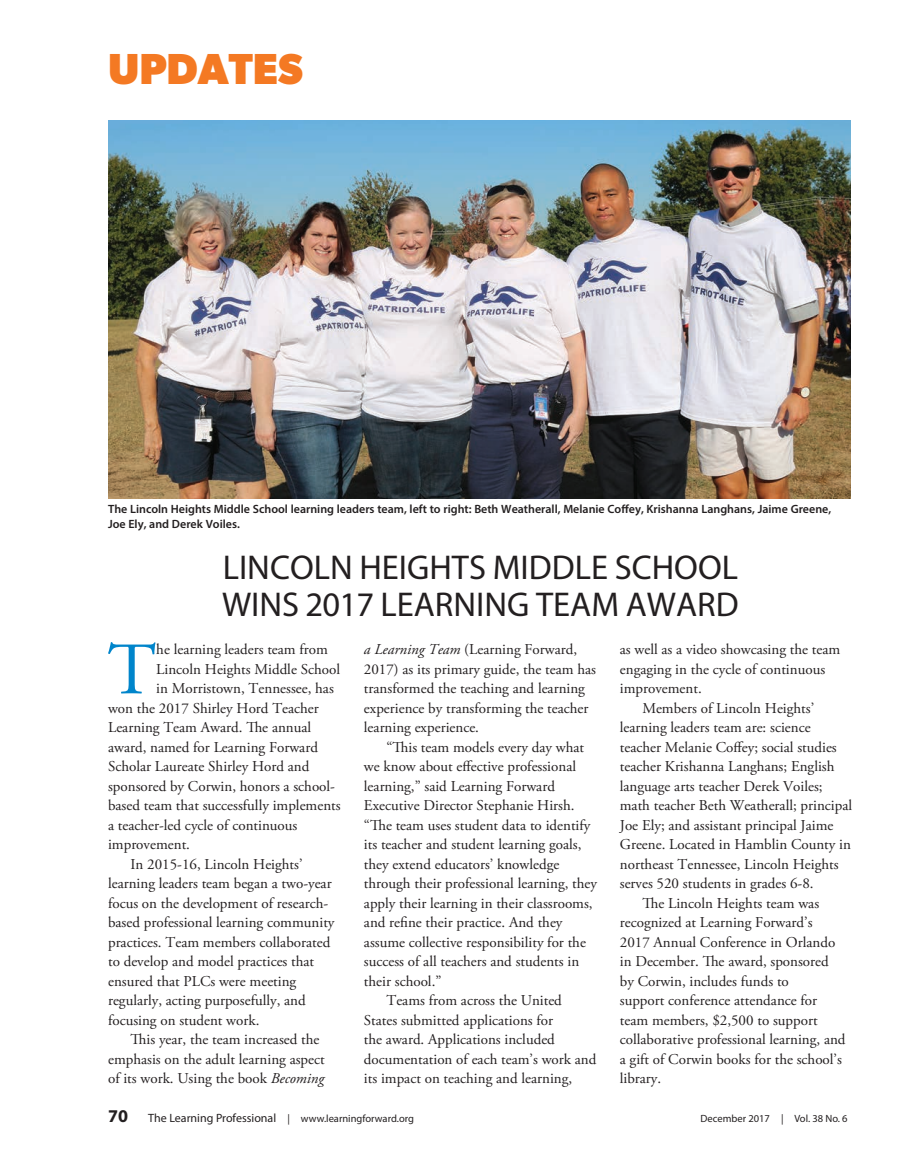
<style>
.page{position:relative;width:905px;height:1175px;background:#fff}
.page>*{position:absolute;margin:0;border:0;box-sizing:border-box;transform-origin:0 0}
.body{font:73.8px "Adobe Garamond Pro";color:#0085cb}
.t1{font:700 43.5px "Gibson";color:#f47923}
.body-2{font:34.5px "Myriad Pro";color:#231f20}
.t2{font:700 18px "Myriad Pro";color:#231f20}
.body-3{font:15px/19.5px "Adobe Garamond Pro";color:#231f20}
.box{font:600 12px/15px "Myriad Pro";color:#231f20}
.t3{font:10.5px "Myriad Pro";color:#231f20}
.s1{font-style:italic}
.s2{font-size:12px}
</style>
<div class="page">
<img style="left:108px;top:120px;width:742px;height:378px">
<p class="t1" style="left:108px;top:43px;width:196px">UPDATES</p>
<p class="box" style="left:108px;top:501px;width:724px">The Lincoln Heights Middle School learning leaders team, left to right: Beth Weatherall, Melanie Coffey, Krishanna Langhans, Jaime Greene,<br>Joe Ely, and Derek Voiles.</p>
<p class="body-2" style="left:223px;top:546px;width:517px">LINCOLN HEIGHTS MIDDLE SCHOOL</p>
<p class="body-2" style="left:222px;top:583px;width:518px">WINS 2017 LEARNING TEAM AWARD</p>
<p class="body" style="left:107px;top:625px;width:50px">T</p>
<p class="body-3" style="left:156px;top:640px;width:173px">he learning leaders team from</p>
<p class="body-3" style="left:156px;top:660px;width:185px">Lincoln Heights Middle School</p>
<p class="body-3" style="left:156px;top:679px;width:179px">in Morristown, Tennessee, has</p>
<p class="body-3" style="left:108px;top:699px;width:212px">won the 2017 Shirley Hord Teacher</p>
<p class="body-3" style="left:108px;top:718px;width:205px">Learning Team Award. The annual</p>
<p class="body-3" style="left:108px;top:738px;width:211px">award, named for Learning Forward</p>
<p class="body-3" style="left:108px;top:757px;width:203px">Scholar Laureate Shirley Hord and</p>
<p class="body-3" style="left:108px;top:777px;width:228px">sponsored by Corwin, honors a school-</p>
<p class="body-3" style="left:108px;top:796px;width:234px">based team that successfully implements</p>
<p class="body-3" style="left:108px;top:816px;width:191px">a teacher-led cycle of continuous</p>
<p class="body-3" style="left:108px;top:835px;width:83px">improvement.</p>
<p class="body-3" style="left:108px;top:855px;width:228px;text-indent:22px">In 2015-16, Lincoln Heights’ learning leaders team began a two-year focus on the development of research&shy;based professional learning community practices. Team members collaborated to develop and model practices that ensured that PLCs were meeting regularly, acting purposefully, and focusing on student work.</p>
<p class="body-3" style="left:108px;top:1030px;width:218px;text-indent:22px">This year, the team increased the emphasis on the adult learning aspect of its work. Using the book <span class="s1">Becoming</span></p>
<p class="body-3" style="left:364px;top:640px;width:233px"><span class="s1">a Learning Team</span> (Learning Forward, 2017) as its primary guide, the team has transformed the teaching and learning experience by transforming the teacher learning experience.</p>
<p class="body-3" style="left:364px;top:738px;width:235px;text-indent:23px">“This team models every day what we know about effective professional learning,” said Learning Forward Executive Director Stephanie Hirsh. “The team uses student data to identify its teacher and student learning goals, they extend educators’ knowledge through their professional learning, they apply their learning in their classrooms, and refine their practice. And they assume collective responsibility for the success of all teachers and students in their school.”</p>
<p class="body-3" style="left:364px;top:991px;width:234px;text-indent:23px">Teams from across the United States submitted applications for<br>the award. Applications included documentation of each team’s work and its impact on teaching and learning,</p>
<p class="body-3" style="left:620px;top:640px;width:222px">as well as a video showcasing the team engaging in the cycle of continuous improvement.</p>
<p class="body-3" style="left:620px;top:699px;width:234px;text-indent:22px">Members of Lincoln Heights’ learning leaders team are: science teacher Melanie Coffey; social studies teacher Krishanna Langhans; English language arts teacher Derek Voiles; math teacher Beth Weatherall; principal Joe Ely; and assistant principal Jaime Greene. Located in Hamblin County in northeast Tennessee, Lincoln Heights serves 520 students in grades 6-8.</p>
<p class="body-3" style="left:620px;top:894px;width:227px;text-indent:22px">The Lincoln Heights team was recognized at Learning Forward’s<br>2017 Annual Conference in Orlando in December. The award, sponsored by Corwin, includes funds to<br>support conference attendance for team members, $2,500 to support collaborative professional learning, and a gift of Corwin books for the school’s library.</p>
<p class="t2" style="left:108px;top:1104px;width:21px">70</p>
<p class="t3" style="left:148px;top:1112px;width:267px"><span class="s2">The Learning Professional</span> | www.learningforward.org</p>
<p class="t3" style="left:700px;top:1112px;width:149px">December 2017 | Vol. 38 No. 6</p>
</div>
